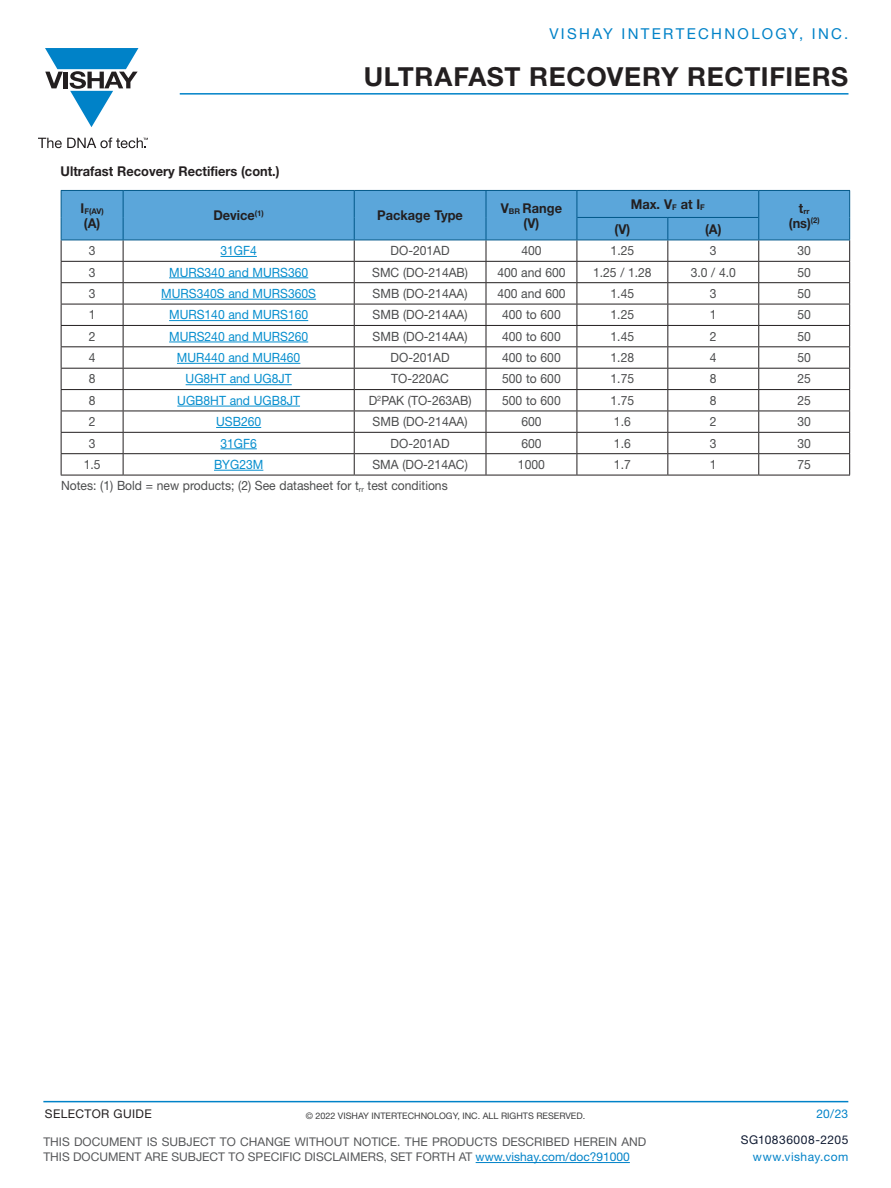
<style>
.page{position:relative;width:891px;height:1188px;background:#fff}
.page>*{position:absolute;margin:0;border:0;box-sizing:border-box;transform-origin:0 0}
.t1{font:700 26.25px "Helvetica Neue LT Std";letter-spacing:.025em;color:#231f20}
.t2{font:15px "Helvetica Neue LT Std";letter-spacing:.155em;color:#0082c8}
.t3{font:700 13.5px/15px "Helvetica Neue LT Std";color:#231f20;text-align:center;scale:.95 1}
.t4{font:12.75px "Helvetica Neue LT Std";color:#4b4c4d;scale:.95 1}
.t5{font:12.75px "Helvetica Neue LT Std";color:#068ece;scale:.95 1}
.t6{font:12px/15px "Helvetica Neue LT Std";color:#57585a}
.t7{font:12px "Helvetica Neue LT Std";letter-spacing:.04em;color:#0082c8}
.t8{font:12px "Helvetica Neue LT Std";letter-spacing:.04em;color:#0e1931}
.t9{font:12px "Helvetica Neue LT Std";color:#231f20}
.t10{font:9px "Helvetica Neue LT Std";color:#3e3e3f}
.t11{font:700 7.8px "Helvetica Neue LT Std";color:#231f20}
.s1{color:#0082c8}
</style>
<div class="page">
<svg style="left:61px;top:190px;width:789px;height:285px"></svg>
<hr style="left:61px;top:475px;width:62px;height:1px;background:#231f20">
<hr style="left:123px;top:475px;width:231px;height:1px;background:#231f20">
<hr style="left:354px;top:475px;width:132px;height:1px;background:#231f20">
<hr style="left:486px;top:475px;width:91px;height:1px;background:#231f20">
<hr style="left:577px;top:475px;width:91px;height:1px;background:#231f20">
<hr style="left:668px;top:475px;width:91px;height:1px;background:#231f20">
<hr style="left:759px;top:475px;width:91px;height:1px;background:#231f20">
<hr style="left:61px;top:240px;width:62px;height:1px;background:#005789">
<hr style="left:486px;top:240px;width:91px;height:1px;background:#005789">
<hr style="left:577px;top:240px;width:91px;height:1px;background:#005789">
<hr style="left:668px;top:240px;width:91px;height:1px;background:#005789">
<hr style="left:759px;top:240px;width:91px;height:1px;background:#005789">
<hr style="left:123px;top:240px;width:231px;height:1px;background:#005789">
<hr style="left:354px;top:240px;width:132px;height:1px;background:#005789">
<hr style="left:221px;top:256px;width:36px;height:1px;background:#068ece">
<hr style="left:169px;top:278px;width:139px;height:1px;background:#068ece">
<hr style="left:161px;top:299px;width:155px;height:1px;background:#068ece">
<hr style="left:169px;top:320px;width:139px;height:1px;background:#068ece">
<hr style="left:169px;top:342px;width:139px;height:1px;background:#068ece">
<hr style="left:177px;top:363px;width:123px;height:1px;background:#068ece">
<hr style="left:186px;top:384px;width:106px;height:1px;background:#068ece">
<hr style="left:177px;top:406px;width:123px;height:1px;background:#068ece">
<hr style="left:216px;top:427px;width:45px;height:1px;background:#068ece">
<hr style="left:221px;top:449px;width:36px;height:1px;background:#068ece">
<hr style="left:214px;top:470px;width:49px;height:1px;background:#068ece">
<hr style="left:180px;top:93px;width:669px;height:2px;background:#0082c8">
<hr style="left:43px;top:1101px;width:805px;height:1px;background:#0082c8">
<hr style="left:476px;top:1162px;width:154px;height:1px;background:#0082c8">
<svg style="left:38px;top:138px;width:110px;height:10px"></svg>
<svg style="left:45px;top:48px;width:93px;height:79px"></svg>
<p class="t2" style="left:549px;top:25px;width:300px">VISHAY INTERTECHNOLOGY, INC.</p>
<h1 class="t1" style="left:364px;top:60px;width:486px">ULTRAFAST RECOVERY RECTIFIERS</h1>
<p class="t3" style="left:61px;top:164px;width:232px">Ultrafast Recovery Rectifiers (cont.)</p>
<p class="t11" style="left:81px;top:206px;width:25px"><sup>I</sup> F(AV)</p>
<p class="t3" style="left:84px;top:215px;width:19px">(A)</p>
<p class="t3" style="left:213px;top:207px;width:55px">Device<sup>(1)</sup></p>
<p class="t3" style="left:377px;top:207px;width:92px">Package Type</p>
<p class="t3" style="left:501px;top:200px;width:66px">V<sub>BR</sub> Range (V)</p>
<p class="t3" style="left:631px;top:196px;width:80px">Max. V<sub>F</sub> at I <sub>F</sub></p>
<p class="t11" style="left:799px;top:206px;width:12px"><sup>t</sup>rr</p>
<p class="t3" style="left:789px;top:215px;width:34px">(ns)<sup>(2)</sup></p>
<p class="t3" style="left:615px;top:221px;width:18px">(V)</p>
<p class="t3" style="left:705px;top:221px;width:19px">(A)</p>
<p class="t4" style="left:89px;top:243px;width:9px">3</p>
<p class="t5" style="left:221px;top:243px;width:40px">31GF4</p>
<p class="t4" style="left:391px;top:243px;width:64px">DO-201AD</p>
<p class="t4" style="left:521px;top:243px;width:23px">400</p>
<p class="t4" style="left:611px;top:243px;width:26px">1.25</p>
<p class="t4" style="left:710px;top:243px;width:9px">3</p>
<p class="t4" style="left:798px;top:243px;width:16px">30</p>
<p class="t4" style="left:89px;top:264px;width:9px">3</p>
<p class="t5" style="left:169px;top:264px;width:148px">MURS340 and MURS360</p>
<p class="t4" style="left:372px;top:264px;width:102px">SMC (DO-214AB)</p>
<p class="t4" style="left:497px;top:264px;width:73px">400 and 600</p>
<p class="t4" style="left:593px;top:264px;width:63px">1.25 / 1.28</p>
<p class="t4" style="left:691px;top:264px;width:49px">3.0 / 4.0</p>
<p class="t4" style="left:798px;top:264px;width:16px">50</p>
<p class="t4" style="left:89px;top:286px;width:9px">3</p>
<p class="t5" style="left:161px;top:286px;width:164px">MURS340S and MURS360S</p>
<p class="t4" style="left:373px;top:286px;width:102px">SMB (DO-214AA)</p>
<p class="t4" style="left:497px;top:286px;width:73px">400 and 600</p>
<p class="t4" style="left:611px;top:286px;width:26px">1.45</p>
<p class="t4" style="left:710px;top:286px;width:9px">3</p>
<p class="t4" style="left:798px;top:286px;width:16px">50</p>
<p class="t4" style="left:89px;top:307px;width:9px">1</p>
<p class="t5" style="left:169px;top:307px;width:148px">MURS140 and MURS160</p>
<p class="t4" style="left:373px;top:307px;width:102px">SMB (DO-214AA)</p>
<p class="t4" style="left:502px;top:307px;width:63px">400 to 600</p>
<p class="t4" style="left:611px;top:307px;width:26px">1.25</p>
<p class="t4" style="left:710px;top:307px;width:9px">1</p>
<p class="t4" style="left:798px;top:307px;width:16px">50</p>
<p class="t4" style="left:89px;top:329px;width:9px">2</p>
<p class="t5" style="left:169px;top:329px;width:148px">MURS240 and MURS260</p>
<p class="t4" style="left:373px;top:329px;width:102px">SMB (DO-214AA)</p>
<p class="t4" style="left:502px;top:329px;width:63px">400 to 600</p>
<p class="t4" style="left:611px;top:329px;width:26px">1.45</p>
<p class="t4" style="left:710px;top:329px;width:9px">2</p>
<p class="t4" style="left:798px;top:329px;width:16px">50</p>
<p class="t4" style="left:89px;top:350px;width:9px">4</p>
<p class="t5" style="left:177px;top:350px;width:131px">MUR440 and MUR460</p>
<p class="t4" style="left:391px;top:350px;width:64px">DO-201AD</p>
<p class="t4" style="left:502px;top:350px;width:63px">400 to 600</p>
<p class="t4" style="left:611px;top:350px;width:26px">1.28</p>
<p class="t4" style="left:710px;top:350px;width:9px">4</p>
<p class="t4" style="left:798px;top:350px;width:16px">50</p>
<p class="t4" style="left:89px;top:371px;width:9px">8</p>
<p class="t5" style="left:186px;top:371px;width:113px">UG8HT and UG8JT</p>
<p class="t4" style="left:391px;top:371px;width:62px">TO-220AC</p>
<p class="t4" style="left:502px;top:371px;width:63px">500 to 600</p>
<p class="t4" style="left:611px;top:371px;width:26px">1.75</p>
<p class="t4" style="left:710px;top:371px;width:9px">8</p>
<p class="t4" style="left:797px;top:371px;width:16px">25</p>
<p class="t4" style="left:89px;top:393px;width:9px">8</p>
<p class="t5" style="left:177px;top:393px;width:131px">UGB8HT and UGB8JT</p>
<p class="t4" style="left:369px;top:393px;width:110px">D<sup>2</sup>PAK (TO-263AB)</p>
<p class="t4" style="left:502px;top:393px;width:63px">500 to 600</p>
<p class="t4" style="left:611px;top:393px;width:26px">1.75</p>
<p class="t4" style="left:710px;top:393px;width:9px">8</p>
<p class="t4" style="left:798px;top:393px;width:16px">25</p>
<p class="t4" style="left:89px;top:414px;width:9px">2</p>
<p class="t5" style="left:216px;top:414px;width:49px">USB260</p>
<p class="t4" style="left:373px;top:414px;width:102px">SMB (DO-214AA)</p>
<p class="t4" style="left:521px;top:414px;width:23px">600</p>
<p class="t4" style="left:614px;top:414px;width:19px">1.6</p>
<p class="t4" style="left:710px;top:414px;width:9px">2</p>
<p class="t4" style="left:798px;top:414px;width:16px">30</p>
<p class="t4" style="left:89px;top:435px;width:9px">3</p>
<p class="t5" style="left:221px;top:435px;width:40px">31GF6</p>
<p class="t4" style="left:391px;top:435px;width:64px">DO-201AD</p>
<p class="t4" style="left:521px;top:435px;width:23px">600</p>
<p class="t4" style="left:614px;top:435px;width:19px">1.6</p>
<p class="t4" style="left:710px;top:435px;width:9px">3</p>
<p class="t4" style="left:798px;top:435px;width:16px">30</p>
<p class="t4" style="left:84px;top:457px;width:19px">1.5</p>
<p class="t5" style="left:214px;top:457px;width:53px">BYG23M</p>
<p class="t4" style="left:372px;top:457px;width:102px">SMA (DO-214AC)</p>
<p class="t4" style="left:518px;top:457px;width:30px">1000</p>
<p class="t4" style="left:614px;top:457px;width:19px">1.7</p>
<p class="t4" style="left:710px;top:457px;width:9px">1</p>
<p class="t4" style="left:798px;top:457px;width:16px">75</p>
<p class="t4" style="left:61px;top:478px;width:408px">Notes: (1) Bold = new products; (2) See datasheet for t<sub>rr</sub> test conditions</p>
<p class="t9" style="left:45px;top:1107px;width:18px">Selector</p>
<p class="t9" style="left:113px;top:1107px;width:18px">Guide</p>
<p class="t10" style="left:306px;top:1111px;width:281px">© 2022 VISHAY INTERTECHNOLOGY, INC. ALL RIGHTS RESERVED.</p>
<p class="t7" style="left:816px;top:1106px;width:33px">20/23</p>
<p class="t6" style="left:43px;top:1134px;width:604px">THIS DOCUMENT IS SUBJECT TO CHANGE WITHOUT NOTICE. THE PRODUCTS DESCRIBED HEREIN AND<br>THIS DOCUMENT ARE SUBJECT TO SPECIFIC DISCLAIMERS, SET FORTH AT <span class="s1">www.vishay.com/doc?91000</span></p>
<p class="t8" style="left:741px;top:1133px;width:109px">SG10836008-2205</p>
<p class="t7" style="left:753px;top:1150px;width:97px">www.vishay.com</p>
</div>
